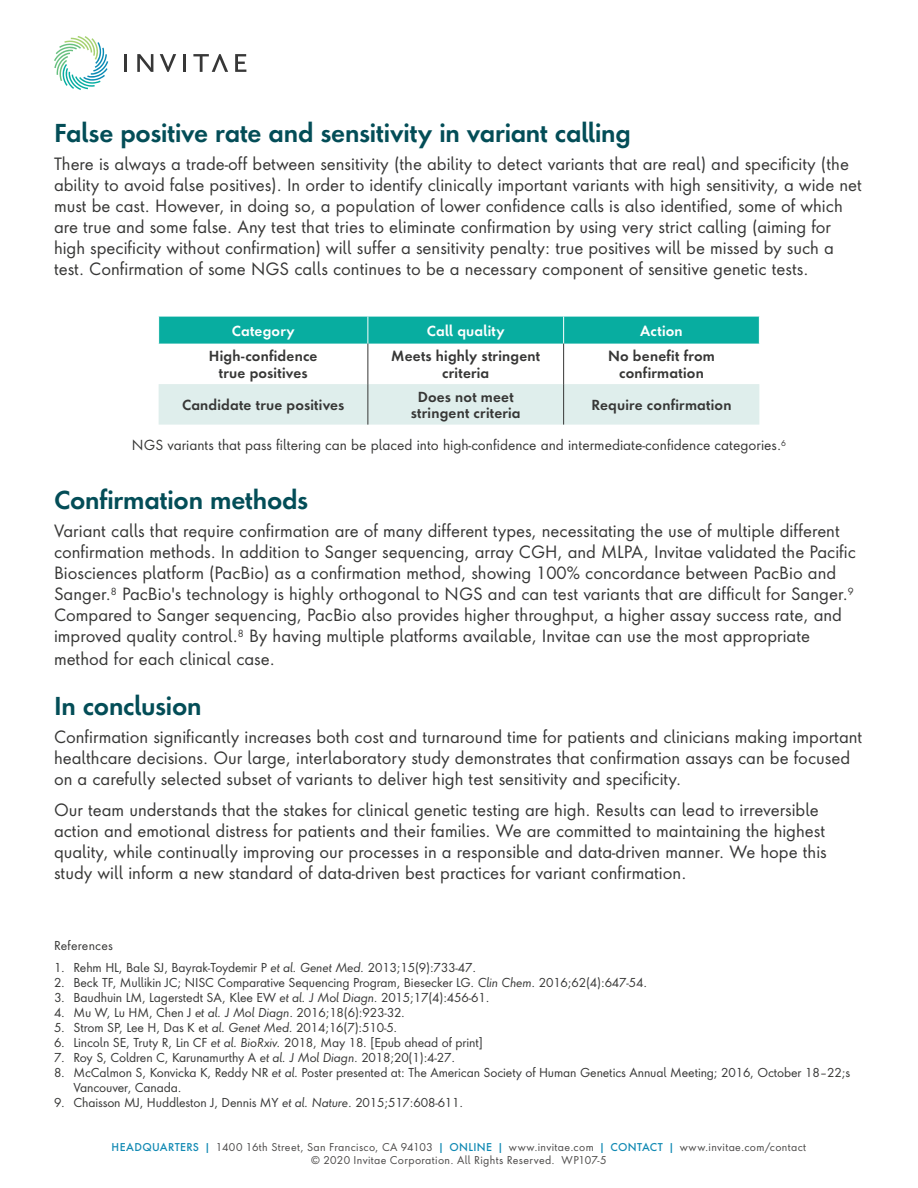
<style>
.page{position:relative;width:918px;height:1188px;background:#fff}
.page>*{position:absolute;margin:0;border:0;box-sizing:border-box;transform-origin:0 0}
._3__Header{font:600 24px "Futura Next";letter-spacing:-.01em;color:#034d57}
.t1{font:16.5px/21px "Futura Next";color:#373736}
.Table_header{font:600 13.5px/16.2px "Futura Next";letter-spacing:.015em;color:#373736;text-align:center}
.t2{font:13.5px "Futura Next";color:#373736}
.Table_header-2{font:600 13.5px "Futura Next";letter-spacing:.015em;color:#fff}
._5__Body_copy{font:12px/15px "Futura Next";letter-spacing:-.01em;color:#373736}
._5__Body_copy-2{font:12px "Futura Next";letter-spacing:.02em;color:#373736}
.t3{font:10.5px/13.5px "Futura Next";letter-spacing:.03em;color:#4c4a49;text-align:center}
.s1{font-style:italic}
.s2{font-weight:500;color:#1089b3}
</style>
<div class="page">
<hr style="left:124px;top:54px;width:3px;height:18px;background:#373737">
<hr style="left:183px;top:54px;width:3px;height:18px;background:#373737">
<svg style="left:235px;top:54px;width:11px;height:18px"></svg>
<svg style="left:160px;top:54px;width:16px;height:18px"></svg>
<svg style="left:193px;top:54px;width:35px;height:18px"></svg>
<svg style="left:137px;top:54px;width:16px;height:18px"></svg>
<svg style="left:54px;top:36px;width:54px;height:54px"></svg>
<div style="left:159px;top:384px;width:600px;height:41px;background:#dfeeec"></div>
<div style="left:158px;top:317px;width:602px;height:27px;background:#08ada0"></div>
<hr style="left:368px;top:344px;width:1px;height:40px;background:#373736">
<hr style="left:563px;top:344px;width:1px;height:40px;background:#373736">
<hr style="left:368px;top:384px;width:1px;height:41px;background:#373736">
<hr style="left:563px;top:384px;width:1px;height:41px;background:#373736">
<p class="_3__Header" style="left:54px;top:117px;width:578px">False positive rate and sensitivity in variant calling</p>
<p class="t1" style="left:54px;top:152px;width:809px">There is always a trade-off between sensitivity (the ability to detect variants that are real) and specificity (the ability to avoid false positives). In order to identify clinically important variants with high sensitivity, a wide net must be cast. However, in doing so, a population of lower confidence calls is also identified, some of which are true and some false. Any test that tries to eliminate confirmation by using very strict calling (aiming for high specificity without confirmation) will suffer a sensitivity penalty: true positives will be missed by such a test. Confirmation of some NGS calls continues to be a necessary component of sensitive genetic tests.</p>
<p class="Table_header-2" style="left:232px;top:322px;width:64px">Category</p>
<p class="Table_header-2" style="left:427px;top:322px;width:79px">Call quality</p>
<p class="Table_header-2" style="left:640px;top:322px;width:44px">Action</p>
<p class="Table_header" style="left:209px;top:348px;width:110px">High-confidence true positives</p>
<p class="Table_header" style="left:391px;top:348px;width:150px">Meets highly stringent criteria</p>
<p class="Table_header" style="left:608px;top:348px;width:108px">No benefit from confirmation</p>
<p class="Table_header" style="left:182px;top:397px;width:164px">Candidate true positives</p>
<p class="Table_header" style="left:411px;top:389px;width:111px">Does not meet stringent criteria</p>
<p class="Table_header" style="left:591px;top:397px;width:142px">Require confirmation</p>
<p class="t2" style="left:132px;top:435px;width:656px">NGS variants that pass filtering can be placed into high-confidence and intermediate-confidence categories.<sup>6</sup></p>
<p class="_3__Header" style="left:54px;top:484px;width:256px">Confirmation methods</p>
<p class="t1" style="left:54px;top:520px;width:803px">Variant calls that require confirmation are of many different types, necessitating the use of multiple different confirmation methods. In addition to Sanger sequencing, array CGH, and MLPA, Invitae validated the Pacific Biosciences platform (PacBio) as a confirmation method, showing 100% concordance between PacBio and Sanger.<sup>8</sup> PacBio's technology is highly orthogonal to NGS and can test variants that are difficult for Sanger.<sup>9<br></sup>Compared to Sanger sequencing, PacBio also provides higher throughput, a higher assay success rate, and improved quality control.<sup>8</sup> By having multiple platforms available, Invitae can use the most appropriate</p>
<p class="t1" style="left:54px;top:647px;width:222px">method for each clinical case.</p>
<p class="_3__Header" style="left:54px;top:690px;width:149px">In conclusion</p>
<p class="t1" style="left:54px;top:725px;width:810px">Confirmation significantly increases both cost and turnaround time for patients and clinicians making important healthcare decisions. Our large, interlaboratory study demonstrates that confirmation assays can be focused on a carefully selected subset of variants to deliver high test sensitivity and specificity.</p>
<p class="t1" style="left:54px;top:799px;width:774px">Our team understands that the stakes for clinical genetic testing are high. Results can lead to irreversible action and emotional distress for patients and their families. We are committed to maintaining the highest quality, while continually improving our processes in a responsible and data-driven manner. We hope this study will inform a new standard of data-driven best practices for variant confirmation.</p>
<p class="_5__Body_copy-2" style="left:54px;top:937px;width:60px">References</p>
<p class="_5__Body_copy" style="left:54px;top:959px;width:424px">1. Rehm HL, Bale SJ, Bayrak-Toydemir P <span class="s1">et al. Genet Med.</span> 2013;15(9):733-47.</p>
<p class="_5__Body_copy" style="left:54px;top:974px;width:595px">2. Beck TF, Mullikin JC; NISC Comparative Sequencing Program, Biesecker LG. <span class="s1">Clin Chem</span>. 2016;62(4):647-54.</p>
<p class="_5__Body_copy" style="left:54px;top:989px;width:437px">3. Baudhuin LM, Lagerstedt SA, Klee EW <span class="s1">et al. J Mol Diagn</span>. 2015;17(4):456-61.</p>
<p class="_5__Body_copy" style="left:54px;top:1004px;width:353px">4. Mu W, Lu HM, Chen J <span class="s1">et al. J Mol Diagn</span>. 2016;18(6):923-32.</p>
<p class="_5__Body_copy" style="left:54px;top:1019px;width:345px">5. Strom SP, Lee H, Das K et <span class="s1">al. Genet Med.</span> 2014;16(7):510-5.</p>
<p class="_5__Body_copy" style="left:54px;top:1034px;width:430px">6. Lincoln SE, Truty R, Lin CF <span class="s1">et al. BioRxiv.</span> 2018, May 18. [Epub ahead of print]</p>
<p class="_5__Body_copy" style="left:54px;top:1049px;width:403px">7. Roy S, Coldren C, Karunamurthy A <span class="s1">et al. J Mol Diagn</span>. 2018;20(1):4-27.</p>
<p class="_5__Body_copy" style="left:74px;top:1064px;width:778px;text-indent:-20px">8. McCalmon S, Konvicka K, Reddy NR <span class="s1">et al.</span> Poster presented at: The American Society of Human Genetics Annual Meeting; 2016, October 18–22;s<br>Vancouver, Canada.</p>
<p class="_5__Body_copy" style="left:54px;top:1094px;width:411px">9. Chaisson MJ, Huddleston J, Dennis MY <span class="s1">et al. Nature</span>. 2015;517:608-611.</p>
<p class="t3" style="left:112px;top:1139px;width:696px"><span class="s2">HEADQUARTERS |</span> 1400 16th Street, San Francisco, CA 94103 <span class="s2">| ONLINE |</span> www.invitae.com <span class="s2">| CONTACT |</span> www.invitae.com/contact © 2020 Invitae Corporation. All Rights Reserved. WP107-5</p>
</div>
